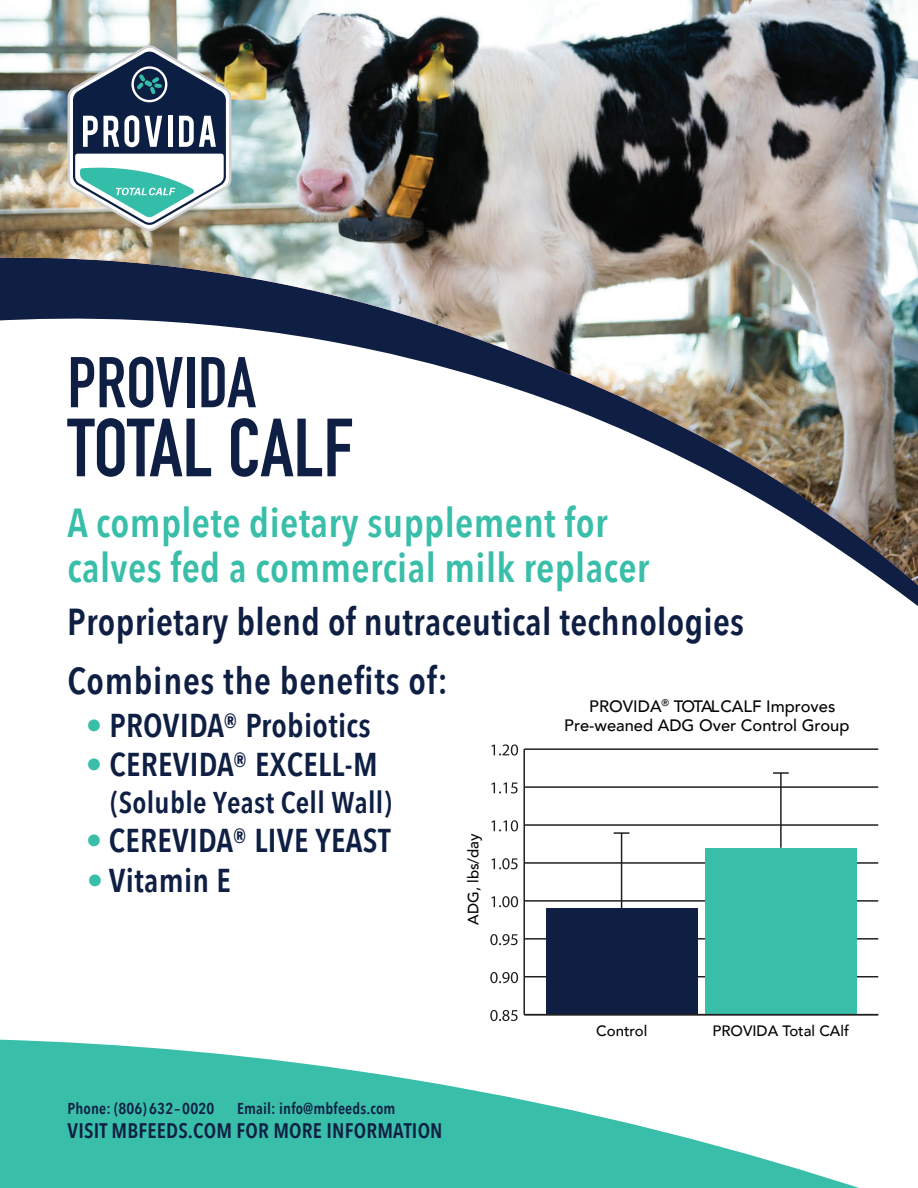
<style>
.page{position:relative;width:918px;height:1188px;background:#fff}
.page>*{position:absolute;margin:0;border:0;box-sizing:border-box;transform-origin:0 0}
.t1{font:700 81px "DIN Condensed";color:#0e1f43}
.t2{font:700 70.5px "DIN Condensed";color:#0e1f43}
.t3{font:600 40.5px/45px "Avenir Next Condensed";letter-spacing:.01em;color:#39bea9}
.t4{font:600 37.5px "Avenir Next Condensed";letter-spacing:.01em;color:#0e1f43}
.t5{font:600 33px "Avenir Next Condensed";letter-spacing:.01em;color:#0e1f43}
.t6{font:600 30px "Avenir Next Condensed";letter-spacing:.01em;color:#0e1f43}
.t7{font:600 21px "Avenir Next Condensed";letter-spacing:.01em;color:#0e1f43}
.t8{font:500 16.5px/19.5px "Avenir";color:#040503}
.t9{font:600 15.75px "Avenir Next Condensed";letter-spacing:.01em;color:#0e1f43}
.t10{font:500 15px "Avenir";color:#040503}
.s1{color:#39bea9}
</style>
<div class="page">
<svg style="left:0;top:1040px;width:859px;height:148px;fill:#39bea9"></svg>
<img style="left:0;top:0;width:918px;height:585px">
<svg style="left:68px;top:45px;width:163px;height:186px"></svg>
<svg style="left:773px;top:772px;width:16px;height:2px"></svg>
<hr style="left:780px;top:773px;width:2px;height:75px;background:#231f20">
<svg style="left:490px;top:1010px;width:28px;height:11px"></svg>
<svg style="left:490px;top:972px;width:28px;height:11px"></svg>
<svg style="left:490px;top:934px;width:28px;height:11px"></svg>
<svg style="left:491px;top:896px;width:27px;height:11px"></svg>
<svg style="left:491px;top:858px;width:27px;height:11px"></svg>
<svg style="left:491px;top:820px;width:27px;height:11px"></svg>
<svg style="left:491px;top:783px;width:27px;height:11px"></svg>
<svg style="left:491px;top:744px;width:27px;height:12px"></svg>
<hr style="left:523px;top:749px;width:2px;height:266px;background:#231f20">
<hr style="left:524px;top:976px;width:354px;height:1px;background:#231f20">
<hr style="left:524px;top:938px;width:354px;height:2px;background:#231f20">
<hr style="left:524px;top:900px;width:354px;height:2px;background:#231f20">
<hr style="left:524px;top:862px;width:354px;height:2px;background:#231f20">
<hr style="left:524px;top:824px;width:354px;height:2px;background:#231f20">
<hr style="left:524px;top:786px;width:354px;height:2px;background:#231f20">
<hr style="left:524px;top:748px;width:354px;height:2px;background:#231f20">
<div style="left:705px;top:848px;width:152px;height:167px;background:#39bea9"></div>
<div style="left:546px;top:908px;width:151px;height:107px;background:#0e1f43"></div>
<hr style="left:524px;top:1014px;width:354px;height:1px;background:#231f20">
<svg style="left:614px;top:832px;width:15px;height:2px"></svg>
<hr style="left:621px;top:833px;width:1px;height:75px;background:#231f20">
<h2 class="t2" style="left:68px;top:335px;width:190px">PROVIDA</h2>
<h1 class="t1" style="left:68px;top:393px;width:288px">TOTAL CALF</h1>
<p class="t3" style="left:68px;top:499px;width:583px">A complete dietary supplement for calves fed a commercial milk replacer</p>
<p class="t4" style="left:67px;top:589px;width:678px">Proprietary blend of nutraceutical technologies</p>
<p class="t4" style="left:68px;top:649px;width:382px">Combines the benefits of:</p>
<p class="t5" style="left:86px;top:697px;width:286px"><span class="s1">•</span> PROVIDA® Probiotics</p>
<p class="t5" style="left:86px;top:736px;width:293px"><span class="s1">•</span> CEREVIDA® EXCELL-M</p>
<p class="t6" style="left:110px;top:776px;width:283px">(Soluble Yeast Cell Wall)</p>
<p class="t5" style="left:86px;top:812px;width:306px"><span class="s1">•</span> CEREVIDA® LIVE YEAST</p>
<p class="t5" style="left:87px;top:852px;width:146px"><span class="s1">•</span> Vitamin E</p>
<p class="t10" style="left:460px;top:925px;width:93px;rotate:-90deg">ADG, lbs/day</p>
<p class="t9" style="left:68px;top:1094px;width:148px">Phone: (806) 632– 0020</p>
<p class="t9" style="left:237px;top:1094px;width:160px">Email: info@mbfeeds.com</p>
<p class="t7" style="left:68px;top:1113px;width:377px">VISIT MBFEEDS.COM FOR MORE INFORMATION</p>
<p class="t8" style="left:564px;top:695px;width:287px;text-indent:25px">PROVIDA<sup>®</sup> TOTAL CALF Improves<br>Pre-weaned ADG Over Control Group</p>
<p class="t10" style="left:596px;top:1018px;width:53px">Control</p>
<p class="t10" style="left:712px;top:1018px;width:138px">PROVIDA Total CAlf</p>
</div>
